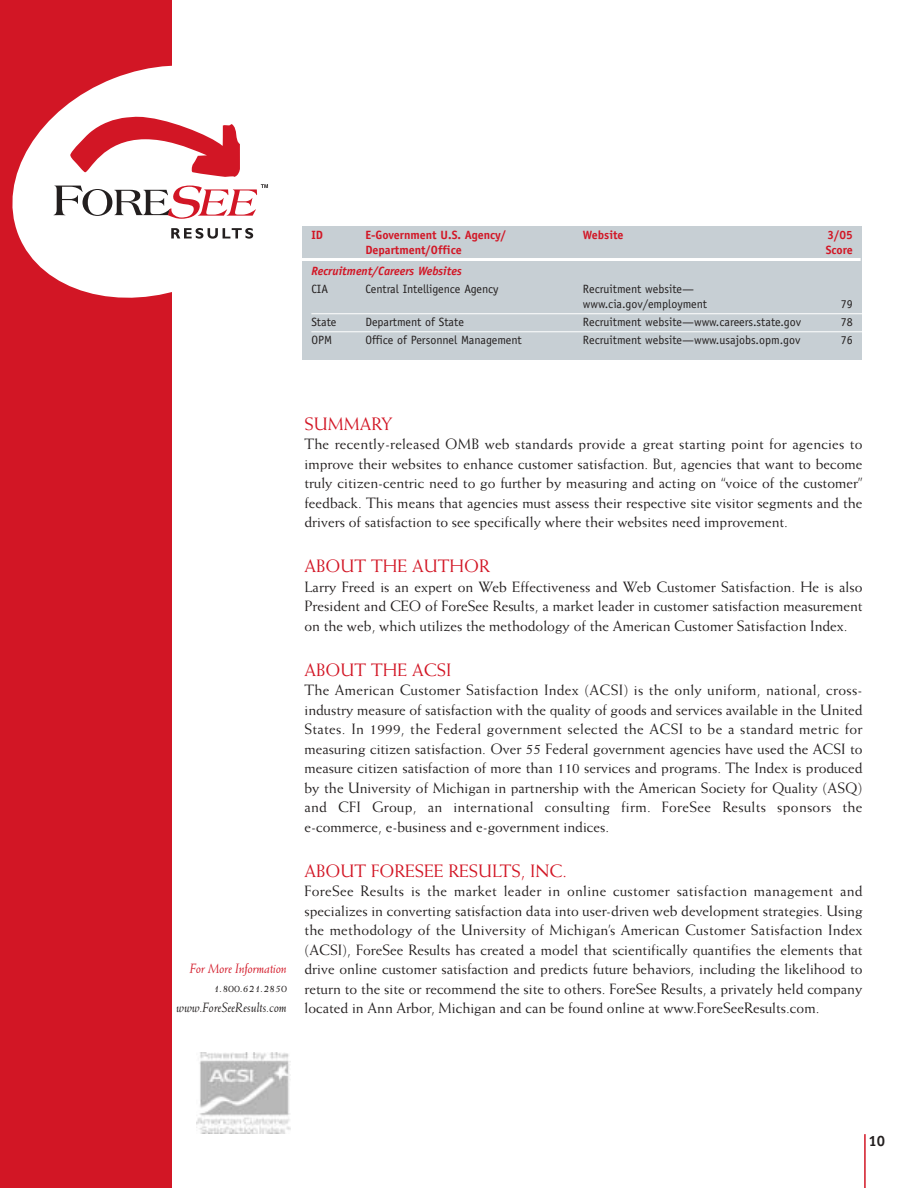
<style>
.page{position:relative;width:918px;height:1188px;background:#fff}
.page>*{position:absolute;margin:0;border:0;box-sizing:border-box;transform-origin:0 0}
.t1{font:18px "Weiss";color:#d21625}
.t2{font:15px/19.5px "Weiss";color:#231f1f;text-align:justify}
.t3{font:700 15px "Officina Sans";color:#231f1f}
.t4{font:italic 13.5px/19.5px "Weiss";letter-spacing:-.01em;color:#231f1f;text-align:right}
.t5{font:italic 13.5px "Weiss";letter-spacing:-.01em;color:#d21625}
.t6{font:12px/15px "Officina Sans";color:#231f1f}
.t7{font:700 12px "Officina Sans";color:#d21625}
.t8{font:italic 700 12px "Officina Sans";color:#d21625}
</style>
<div class="page">
<div style="left:0;top:0;width:171px;height:1188px;background:#d21625"></div>
<svg style="left:12px;top:49px;width:242px;height:265px;fill:#fff"></svg>
<img style="left:196px;top:1052px;width:95px;height:82px">
<hr style="left:864px;top:1134px;width:2px;height:54px;background:#d21625">
<svg style="left:54px;top:184px;width:214px;height:35px"></svg>
<svg style="left:171px;top:228px;width:82px;height:11px"></svg>
<svg style="left:70px;top:117px;width:170px;height:60px"></svg>
<div style="left:302px;top:226px;width:560px;height:133px;background:#c7cfd4"></div>
<hr style="left:311px;top:313px;width:565px;height:1px;background:#fff">
<hr style="left:311px;top:332px;width:565px;height:1px;background:#fff">
<hr style="left:296px;top:258px;width:565px;height:3px;background:#fff">
<p class="t7" style="left:311px;top:231px;width:13px">ID</p>
<p class="t7" style="left:365px;top:231px;width:142px">E-Government U.S. Agency/</p>
<p class="t7" style="left:583px;top:231px;width:42px">Website</p>
<p class="t7" style="left:828px;top:231px;width:27px">3/05</p>
<p class="t7" style="left:365px;top:246px;width:98px">Department/Office</p>
<p class="t7" style="left:826px;top:246px;width:29px">Score</p>
<p class="t8" style="left:311px;top:266px;width:152px">Recruitment/Careers Websites</p>
<p class="t6" style="left:311px;top:282px;width:18px">CIA</p>
<p class="t6" style="left:365px;top:282px;width:135px">Central Intelligence Agency</p>
<p class="t6" style="left:583px;top:282px;width:126px">Recruitment website— www.cia.gov/employment</p>
<p class="t6" style="left:841px;top:297px;width:13px">79</p>
<p class="t6" style="left:311px;top:315px;width:27px">State</p>
<p class="t6" style="left:365px;top:315px;width:100px">Department of State</p>
<p class="t6" style="left:583px;top:315px;width:220px">Recruitment website—www.careers.state.gov</p>
<p class="t6" style="left:841px;top:315px;width:13px">78</p>
<p class="t6" style="left:311px;top:333px;width:22px">OPM</p>
<p class="t6" style="left:365px;top:333px;width:158px">Office of Personnel Management</p>
<p class="t6" style="left:583px;top:333px;width:219px">Recruitment website—www.usajobs.opm.gov</p>
<p class="t6" style="left:841px;top:333px;width:13px">76</p>
<p class="t5" style="left:190px;top:963px;width:99px">For More Information</p>
<p class="t4" style="left:177px;top:979px;width:112px">1.800.621.2850 www.ForeSeeResults.com</p>
<p class="t1" style="left:304px;top:417px;width:90px">SUMMARY</p>
<p class="t2" style="left:304px;top:436px;width:560px">The recently-released OMB web standards provide a great starting point for agencies to improve their websites to enhance customer satisfaction. But, agencies that want to become truly citizen-centric need to go further by measuring and acting on “voice of the customer” feedback. This means that agencies must assess their respective site visitor segments and the drivers of satisfaction to see specifically where their websites need improvement.</p>
<p class="t1" style="left:304px;top:559px;width:187px">ABOUT THE AUTHOR</p>
<p class="t2" style="left:304px;top:578px;width:560px">Larry Freed is an expert on Web Effectiveness and Web Customer Satisfaction. He is also President and CEO of ForeSee Results, a market leader in customer satisfaction measurement on the web, which utilizes the methodology of the American Customer Satisfaction Index.</p>
<p class="t1" style="left:304px;top:663px;width:148px">ABOUT THE ACSI</p>
<p class="t2" style="left:304px;top:682px;width:560px">The American Customer Satisfaction Index (ACSI) is the only uniform, national, cross&shy;industry measure of satisfaction with the quality of goods and services available in the United States. In 1999, the Federal government selected the ACSI to be a standard metric for measuring citizen satisfaction. Over 55 Federal government agencies have used the ACSI to measure citizen satisfaction of more than 110 services and programs. The Index is produced by the University of Michigan in partnership with the American Society for Quality (ASQ) and CFI Group, an international consulting firm. ForeSee Results sponsors the e-commerce, e-business and e-government indices.</p>
<p class="t1" style="left:304px;top:864px;width:264px">ABOUT FORESEE RESULTS, INC.</p>
<p class="t2" style="left:304px;top:883px;width:560px">ForeSee Results is the market leader in online customer satisfaction management and specializes in converting satisfaction data into user-driven web development strategies. Using the methodology of the University of Michigan’s American Customer Satisfaction Index (ACSI), ForeSee Results has created a model that scientifically quantifies the elements that drive online customer satisfaction and predicts future behaviors, including the likelihood to return to the site or recommend the site to others. ForeSee Results, a privately held company located in Ann Arbor, Michigan and can be found online at www.ForeSeeResults.com.</p>
<p class="t3" style="left:868px;top:1136px;width:18px">10</p>
</div>
